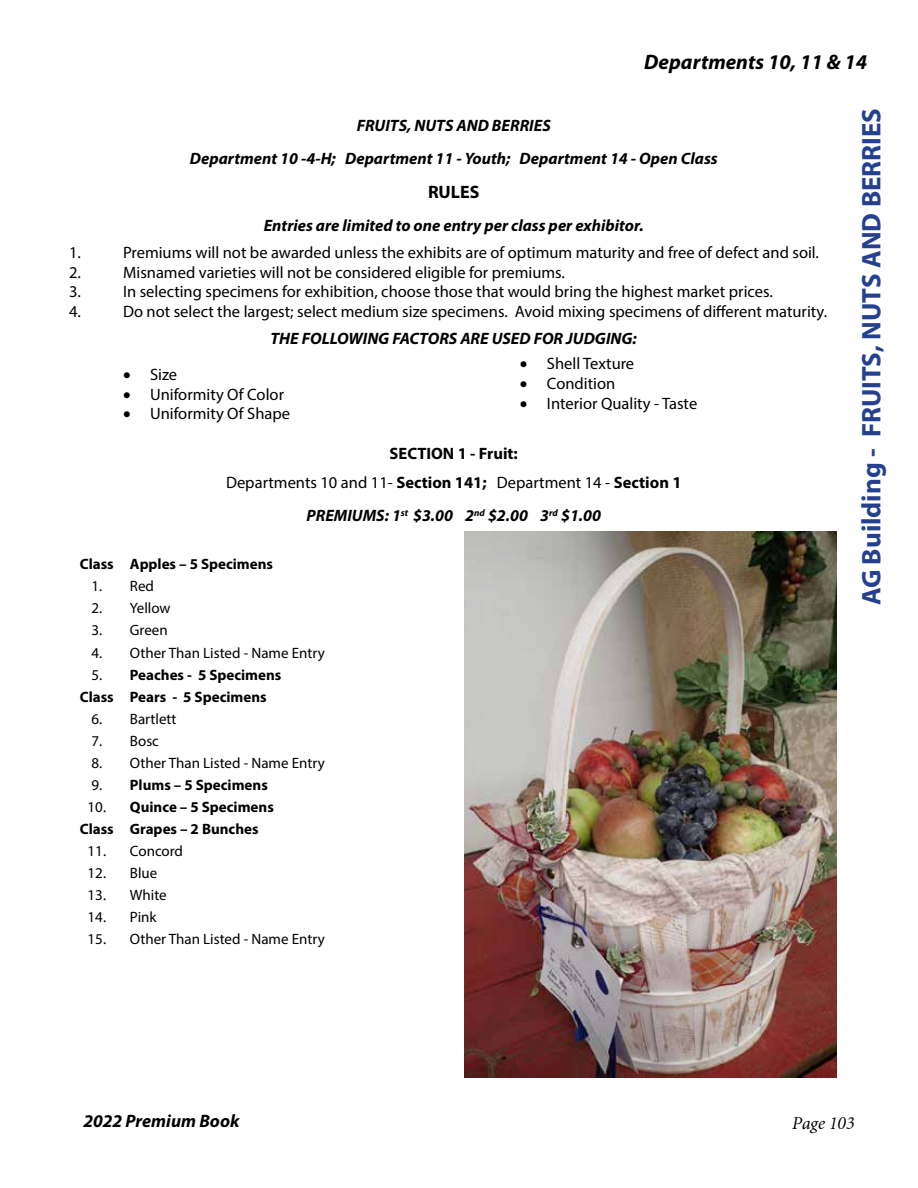
<style>
.page{position:relative;width:918px;height:1188px;background:#fff}
.page>*{position:absolute;margin:0;border:0;box-sizing:border-box;transform-origin:0 0}
.t1{font:700 27px "Myriad Pro";color:#25408f}
.t2{font:italic 700 21px "Myriad Pro";color:#000}
.t3{font:italic 700 18px "Myriad Pro";color:#000}
.t4{font:italic 18px "Minion Cyr";color:#000}
.t5{font:700 18px "Myriad Pro";color:#000}
.t6{font:16.5px "Myriad Pro";color:#000}
.t7{font:italic 700 16.5px/33.3px "Myriad Pro";color:#000;text-align:center}
.t8{font:700 16.5px/28.5px "Myriad Pro";color:#000;text-align:center}
.t9{font:15px "Myriad Pro";color:#000}
.t10{font:700 15px/22px "Myriad Pro";color:#000}
.s1{font-weight:400}
</style>
<div class="page">
<img style="left:464px;top:531px;width:373px;height:547px">
<p class="t2" style="left:644px;top:48px;width:225px">Departments 10, 11 &amp; 14</p>
<p class="t7" style="left:190px;top:108px;width:529px">FRUITS, NUTS AND BERRIES<br>Department 10 -4-H; Department 11 - Youth; Department 14 - Open Class</p>
<p class="t5" style="left:428px;top:180px;width:53px">RULES</p>
<p class="t7" style="left:264px;top:208px;width:381px">Entries are limited to one entry per class per exhibitor.</p>
<p class="t6" style="left:69px;top:242px;width:13px">1.</p>
<p class="t6" style="left:123px;top:242px;width:698px">Premiums will not be awarded unless the exhibits are of optimum maturity and free of defect and soil.</p>
<p class="t6" style="left:69px;top:262px;width:13px">2.</p>
<p class="t6" style="left:123px;top:262px;width:443px">Misnamed varieties will not be considered eligible for premiums.</p>
<p class="t6" style="left:69px;top:282px;width:13px">3.</p>
<p class="t6" style="left:123px;top:282px;width:651px">In selecting specimens for exhibition, choose those that would bring the highest market prices.</p>
<p class="t6" style="left:69px;top:301px;width:13px">4.</p>
<p class="t6" style="left:123px;top:301px;width:706px">Do not select the largest; select medium size specimens. Avoid mixing specimens of different maturity.</p>
<p class="t7" style="left:271px;top:321px;width:368px">THE FOLLOWING FACTORS ARE USED FOR JUDGING:</p>
<p class="t6" style="left:123px;top:364px;width:56px">• Size</p>
<p class="t6" style="left:123px;top:384px;width:163px">• Uniformity Of Color</p>
<p class="t6" style="left:123px;top:404px;width:169px">• Uniformity Of Shape</p>
<p class="t6" style="left:520px;top:354px;width:116px">• Shell Texture</p>
<p class="t6" style="left:520px;top:373px;width:97px">• Condition</p>
<p class="t6" style="left:520px;top:393px;width:179px">• Interior Quality - Taste</p>
<p class="t8" style="left:226px;top:439px;width:457px">SECTION 1 - Fruit:<br><span class="s1">Departments 10 and 11-</span> Section 141; <span class="s1">Department 14 -</span> Section 1</p>
<p class="t7" style="left:306px;top:498px;width:296px">PREMIUMS: 1<sup>st</sup> $3.00 2<sup>nd</sup> $2.00 3<sup>rd</sup> $1.00</p>
<p class="t10" style="left:80px;top:553px;width:195px">Class Apples – 5 Specimens</p>
<p class="t9" style="left:91px;top:577px;width:64px">1. Red</p>
<p class="t9" style="left:91px;top:599px;width:81px">2. Yellow</p>
<p class="t9" style="left:91px;top:621px;width:78px">3. Green</p>
<p class="t9" style="left:91px;top:643px;width:235px">4. Other Than Listed - Name Entry</p>
<p class="t10" style="left:80px;top:663px;width:203px;text-indent:12px"><span class="s1">5.</span> Peaches - 5 Specimens<br>Class Pears - 5 Specimens</p>
<p class="t9" style="left:91px;top:709px;width:87px">6. Bartlett</p>
<p class="t9" style="left:91px;top:731px;width:69px">7. Bosc</p>
<p class="t9" style="left:91px;top:753px;width:235px">8. Other Than Listed - Name Entry</p>
<p class="t10" style="left:91px;top:773px;width:178px"><span class="s1">9.</span> Plums – 5 Specimens</p>
<p class="t10" style="left:80px;top:795px;width:195px;text-indent:8px"><span class="s1">10.</span> Quince – 5 Specimens<br>Class Grapes – 2 Bunches</p>
<p class="t9" style="left:88px;top:842px;width:97px">11. Concord</p>
<p class="t9" style="left:88px;top:864px;width:71px">12. Blue</p>
<p class="t9" style="left:88px;top:886px;width:81px">13. White</p>
<p class="t9" style="left:88px;top:908px;width:70px">14. Pink</p>
<p class="t9" style="left:88px;top:930px;width:239px">15. Other Than Listed - Name Entry</p>
<h1 class="t1" style="left:854px;top:605px;width:499px;rotate:-90deg">AG Building - FRUITS, NUTS AND BERRIES</h1>
<p class="t3" style="left:83px;top:1109px;width:158px">2022 Premium Book</p>
<p class="t4" style="left:792px;top:1115px;width:64px">Page 103</p>
</div>
